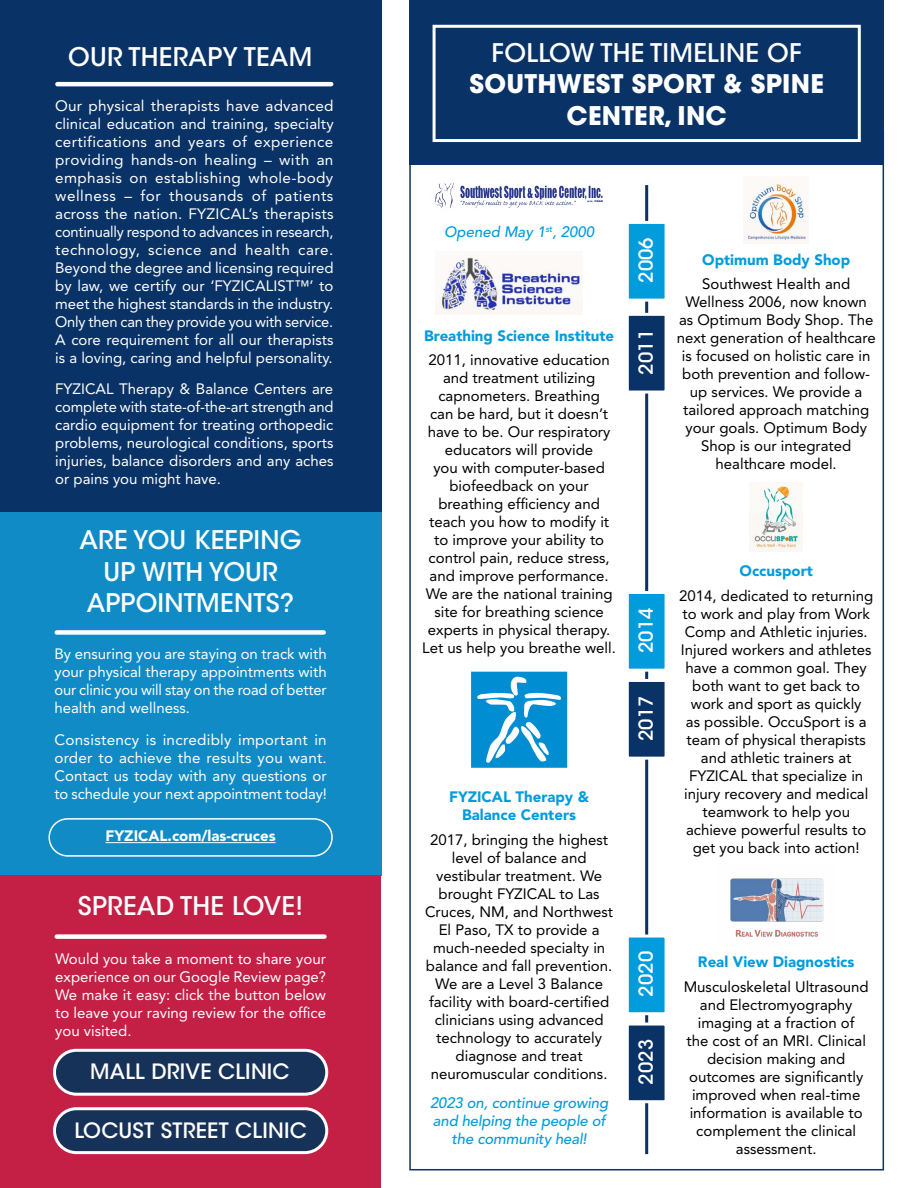
<style>
.page{position:relative;width:918px;height:1188px;background:#fff}
.page>*{position:absolute;margin:0;border:0;box-sizing:border-box;transform-origin:0 0}
.t1{font:500 25.5px/31.5px "ITC Avant Garde Std";letter-spacing:.01em;color:#fff;text-align:center}
.t2{font:700 25.5px/31.5px "ITC Avant Garde Std";letter-spacing:.01em;color:#fff;text-align:center}
.t3{font:500 21px "ITC Avant Garde Std";letter-spacing:.01em;color:#fff}
.t4{font:500 19.2px "ITC Avant Garde Std";letter-spacing:.01em;color:#fff}
.t5{font:15px/18px "Avenir LT Std";color:#000;text-align:center}
.t6{font:15px/18px "Avenir LT Std";color:#fff;text-align:justify}
.t7{font:900 15px/18px "Avenir LT Std";color:#009cdc;text-align:center}
.t8{font:italic 500 15px/18px "Avenir LT Std";letter-spacing:-.01em;color:#009cdc;text-align:center}
.t9{font:900 15px "Avenir LT Std";color:#fff}
</style>
<div class="page">
<div style="left:0;top:512px;width:381px;height:364px;background:#108bc6"></div>
<div style="left:0;top:876px;width:381px;height:312px;background:#c41f45"></div>
<div style="left:57px;top:934px;width:268px;height:5px;background:#fff"></div>
<div style="left:57px;top:630px;width:267px;height:5px;background:#fff"></div>
<div style="left:54px;top:1050px;width:273px;height:44px;background:#173259;border-radius:22px"></div>
<div style="left:53px;top:1049px;width:275px;height:47px;border:3px solid #fff;border-radius:22px"></div>
<hr style="left:106px;top:842px;width:170px;height:1px;background:#fff">
<div style="left:48px;top:818px;width:285px;height:39px;border:2px solid #fff;border-radius:19px"></div>
<div style="left:409px;top:0;width:475px;height:164px;background:#093266"></div>
<div style="left:433px;top:25px;width:428px;height:117px;border:3px solid #fff"></div>
<img style="left:744px;top:181px;width:65px;height:63px">
<hr style="left:645px;top:185px;width:3px;height:969px;background:#093266">
<div style="left:626px;top:221px;width:42px;height:81px;background:#009cdc;border:3px solid #fff"></div>
<div style="left:626px;top:313px;width:42px;height:81px;background:#093266;border:3px solid #fff"></div>
<div style="left:626px;top:591px;width:42px;height:81px;background:#009cdc;border:3px solid #fff"></div>
<div style="left:626px;top:679px;width:42px;height:81px;background:#093266;border:3px solid #fff"></div>
<img style="left:435px;top:254px;width:148px;height:61px">
<img style="left:750px;top:483px;width:53px;height:68px">
<svg style="left:471px;top:672px;width:96px;height:96px"></svg>
<img style="left:434px;top:183px;width:169px;height:25px">
<img style="left:730px;top:878px;width:94px;height:59px">
<div style="left:626px;top:935px;width:42px;height:80px;background:#009cdc;border:3px solid #fff"></div>
<div style="left:626px;top:1023px;width:42px;height:80px;background:#093266;border:3px solid #fff"></div>
<div style="left:54px;top:1109px;width:273px;height:44px;background:#173259;border-radius:22px"></div>
<div style="left:53px;top:1107px;width:275px;height:47px;border:3px solid #fff;border-radius:22px"></div>
<div style="left:0;top:0;width:381px;height:512px;background:#093266"></div>
<hr style="left:57px;top:82px;width:274px;height:4px;background:#fff">
<h1 class="t1" style="left:68px;top:41px;width:246px">OUR THERAPY TEAM</h1>
<p class="t6" style="left:55px;top:97px;width:280px">Our physical therapists have advanced clinical education and training, specialty certifications and years of experience providing hands-on healing – with an emphasis on establishing whole-body wellness – for thousands of patients across the nation. FYZICAL’s therapists continually respond to advances in research, technology, science and health care.<br>Beyond the degree and licensing required by law, we certify our ‘FYZICALIST™’ to meet the highest standards in the industry.<br>Only then can they provide you with service.<br>A core requirement for all our therapists is a loving, caring and helpful personality.</p>
<p class="t6" style="left:55px;top:380px;width:280px">FYZICAL Therapy &amp; Balance Centers are complete with state-of-the-art strength and cardio equipment for treating orthopedic problems, neurological conditions, sports injuries, balance disorders and any aches or pains you might have.</p>
<h1 class="t1" style="left:80px;top:524px;width:224px">ARE YOU KEEPING<br>UP WITH YOUR<br>APPOINTMENTS?</h1>
<p class="t6" style="left:54px;top:645px;width:274px">By ensuring you are staying on track with your physical therapy appointments with our clinic you will stay on the road of better health and wellness.</p>
<p class="t6" style="left:54px;top:731px;width:274px">Consistency is incredibly important in order to achieve the results you want.<br>Contact us today with any questions or to schedule your next appointment today!</p>
<p class="t9" style="left:106px;top:827px;width:171px">FYZICAL.com/las-cruces</p>
<h1 class="t1" style="left:78px;top:890px;width:227px">SPREAD THE LOVE!</h1>
<p class="t6" style="left:55px;top:950px;width:272px">Would you take a moment to share your experience on our Google Review page?<br>We make it easy: click the button below to leave your raving review for the office you visited.</p>
<h2 class="t3" style="left:90px;top:1059px;width:201px">MALL DRIVE CLINIC</h2>
<h2 class="t3" style="left:74px;top:1117px;width:234px">LOCUST STREET CLINIC</h2>
<h1 class="t1" style="left:492px;top:37px;width:312px">FOLLOW THE TIMELINE OF</h1>
<h1 class="t2" style="left:470px;top:68px;width:356px">SOUTHWEST SPORT &amp; SPINE<br>CENTER, INC</h1>
<p class="t8" style="left:444px;top:223px;width:152px">Opened May 1<sup>st</sup>, 2000</p>
<p class="t7" style="left:424px;top:326px;width:192px">Breathing Science Institute</p>
<p class="t5" style="left:422px;top:351px;width:195px">2011, innovative education and treatment utilizing capnometers. Breathing<br>can be hard, but it doesn’t have to be. Our respiratory educators will provide<br>you with computer-based biofeedback on your breathing efficiency and teach you how to modify it to improve your ability to control pain, reduce stress, and improve performance.<br>We are the national training site for breathing science experts in physical therapy.<br>Let us help you breathe well.</p>
<p class="t7" style="left:449px;top:788px;width:141px">FYZICAL Therapy &amp;<br>Balance Centers</p>
<p class="t5" style="left:425px;top:831px;width:190px">2017, bringing the highest level of balance and vestibular treatment. We brought FYZICAL to Las<br>Cruces, NM, and Northwest<br>El Paso, TX to provide a much-needed specialty in balance and fall prevention.<br>We are a Level 3 Balance facility with board-certified clinicians using advanced technology to accurately diagnose and treat neuromuscular conditions.</p>
<p class="t8" style="left:430px;top:1094px;width:180px">2023 on, continue growing and helping the people of the community heal!</p>
<p class="t4" style="left:634px;top:283px;width:47px;rotate:-90deg">2006</p>
<p class="t4" style="left:634px;top:375px;width:47px;rotate:-90deg">2011</p>
<p class="t4" style="left:634px;top:653px;width:47px;rotate:-90deg">2014</p>
<p class="t4" style="left:634px;top:741px;width:47px;rotate:-90deg">2017</p>
<p class="t4" style="left:634px;top:997px;width:47px;rotate:-90deg">2020</p>
<p class="t4" style="left:634px;top:1085px;width:47px;rotate:-90deg">2023</p>
<p class="t7" style="left:702px;top:250px;width:150px">Optimum Body Shop</p>
<p class="t5" style="left:677px;top:275px;width:201px">Southwest Health and<br>Wellness 2006, now known as Optimum Body Shop. The next generation of healthcare is focused on holistic care in both prevention and follow&shy;up services. We provide a tailored approach matching your goals. Optimum Body<br>Shop is our integrated healthcare model.</p>
<p class="t7" style="left:740px;top:562px;width:75px">Occusport</p>
<p class="t5" style="left:679px;top:587px;width:195px">2014, dedicated to returning to work and play from Work<br>Comp and Athletic injuries.<br>Injured workers and athletes have a common goal. They both want to get back to work and sport as quickly<br>as possible. OccuSport is a team of physical therapists and athletic trainers at<br>FYZICAL that specialize in injury recovery and medical teamwork to help you achieve powerful results to get you back into action!</p>
<p class="t7" style="left:698px;top:953px;width:158px">Real View Diagnostics</p>
<p class="t5" style="left:684px;top:978px;width:187px">Musculoskeletal Ultrasound and Electromyography imaging at a fraction of<br>the cost of an MRI. Clinical decision making and outcomes are significantly improved when real-time information is available to complement the clinical assessment.</p>
</div>
